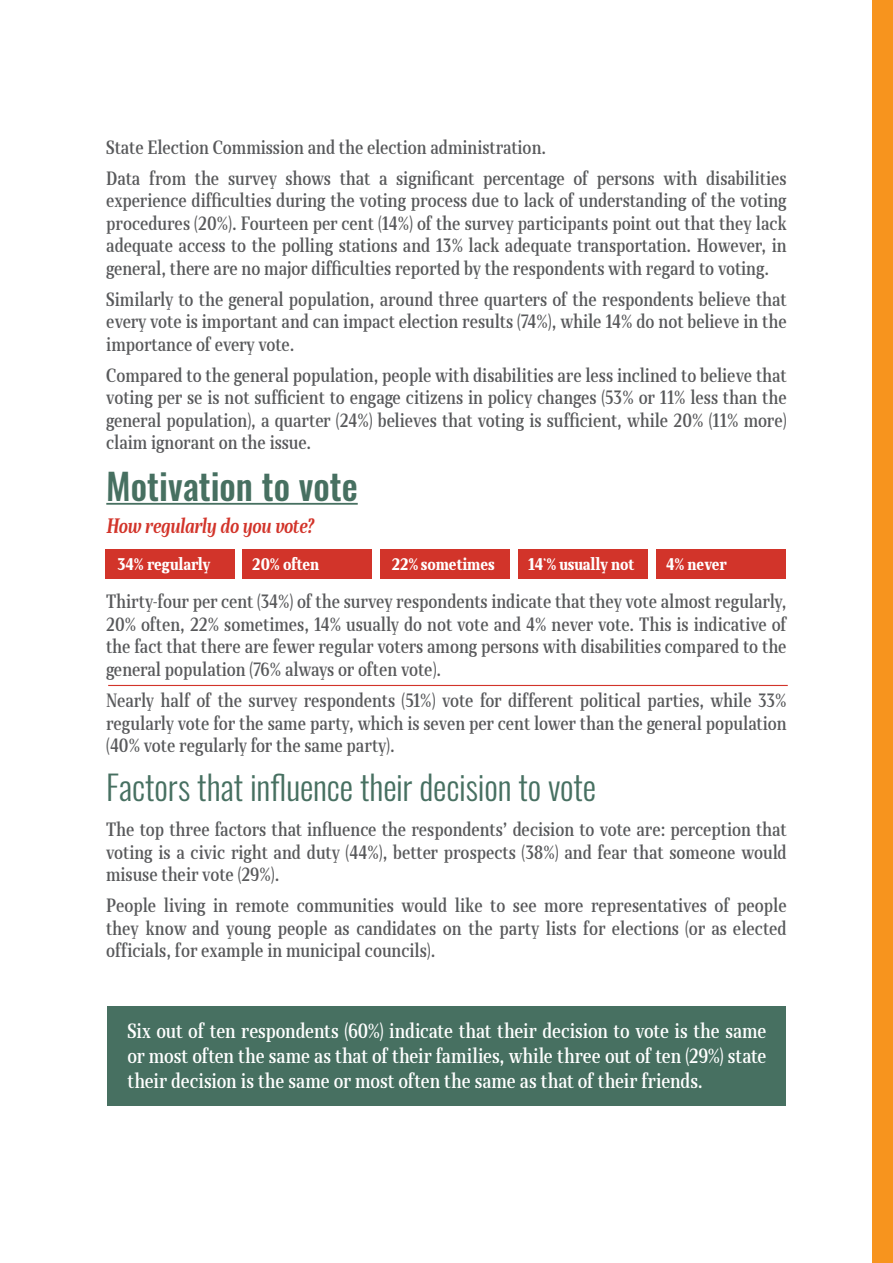
<style>
.page{position:relative;width:893px;height:1263px;background:#fff}
.page>*{position:absolute;margin:0;border:0;box-sizing:border-box;transform-origin:0 0}
.t1{font:500 36px "Oswald";color:#477061}
.t2{font:300 33.75px "Oswald";letter-spacing:-.005em;color:#477061}
.t3{font:700 19.5px "Skola Serif Cn It";letter-spacing:-.01em;color:#d2342a}
.t4{font:500 19.35px/25.2px "Skola Serif Cn";color:#fff;text-align:justify}
.t5{font:500 18px/22.5px "Skola Serif Cn";color:#58595b;text-align:justify}
.t6{font:900 15.75px "Skola Serif Cn";color:#fff}
</style>
<div class="page">
<hr style="left:106px;top:503px;width:252px;height:2px;background:#477061">
<div style="left:107px;top:1006px;width:679px;height:100px;background:#477061"></div>
<hr style="left:108px;top:685px;width:680px;height:1px;background:#d2342a">
<div style="left:106px;top:549px;width:129px;height:30px;background:#d2342a"></div>
<div style="left:243px;top:549px;width:129px;height:30px;background:#d2342a"></div>
<div style="left:381px;top:549px;width:129px;height:30px;background:#d2342a"></div>
<div style="left:657px;top:549px;width:129px;height:30px;background:#d2342a"></div>
<div style="left:519px;top:549px;width:129px;height:30px;background:#d2342a"></div>
<div style="left:873px;top:0;width:20px;height:1263px;background:#f7941e"></div>
<p class="t5" style="left:106px;top:132px;width:682px;line-height:31px">State Election Commission and the election administration.<br>Data from the survey shows that a significant percentage of persons with disabilities</p>
<p class="t5" style="left:106px;top:189px;width:682px">experience difficulties during the voting process due to lack of understanding of the voting procedures (20%). Fourteen per cent (14%) of the survey participants point out that they lack adequate access to the polling stations and 13% lack adequate transportation. However, in general, there are no major difficulties reported by the respondents with regard to voting.</p>
<p class="t5" style="left:106px;top:288px;width:682px">Similarly to the general population, around three quarters of the respondents believe that every vote is important and can impact election results (74%), while 14% do not believe in the importance of every vote.</p>
<p class="t5" style="left:106px;top:364px;width:682px">Compared to the general population, people with disabilities are less inclined to believe that voting per se is not sufficient to engage citizens in policy changes (53% or 11% less than the general population), a quarter (24%) believes that voting is sufficient, while 20% (11% more) claim ignorant on the issue.</p>
<h1 class="t1" style="left:106px;top:468px;width:253px">Motivation to vote</h1>
<p class="t3" style="left:106px;top:514px;width:209px">How regularly do you vote?</p>
<p class="t6" style="left:118px;top:555px;width:94px">34% regularly</p>
<p class="t6" style="left:252px;top:555px;width:68px">20% often</p>
<p class="t6" style="left:392px;top:555px;width:104px">22% sometimes</p>
<p class="t6" style="left:528px;top:555px;width:107px">14`% usually not</p>
<p class="t6" style="left:666px;top:555px;width:62px">4% never</p>
<p class="t5" style="left:106px;top:590px;width:682px">Thirty-four per cent (34%) of the survey respondents indicate that they vote almost regularly, 20% often, 22% sometimes, 14% usually do not vote and 4% never vote. This is indicative of the fact that there are fewer regular voters among persons with disabilities compared to the general population (76% always or often vote).</p>
<p class="t5" style="left:106px;top:689px;width:682px">Nearly half of the survey respondents (51%) vote for different political parties, while 33% regularly vote for the same party, which is seven per cent lower than the general population (40% vote regularly for the same party).</p>
<h2 class="t2" style="left:106px;top:757px;width:492px">Factors that influence their decision to vote</h2>
<p class="t5" style="left:106px;top:818px;width:682px">The top three factors that influence the respondents’ decision to vote are: perception that voting is a civic right and duty (44%), better prospects (38%) and fear that someone would misuse their vote (29%).</p>
<p class="t5" style="left:106px;top:894px;width:682px">People living in remote communities would like to see more representatives of people they know and young people as candidates on the party lists for elections (or as elected officials, for example in municipal councils).</p>
<p class="t4" style="left:127px;top:1018px;width:641px">Six out of ten respondents (60%) indicate that their decision to vote is the same or most often the same as that of their families, while three out of ten (29%) state their decision is the same or most often the same as that of their friends.</p>
</div>
